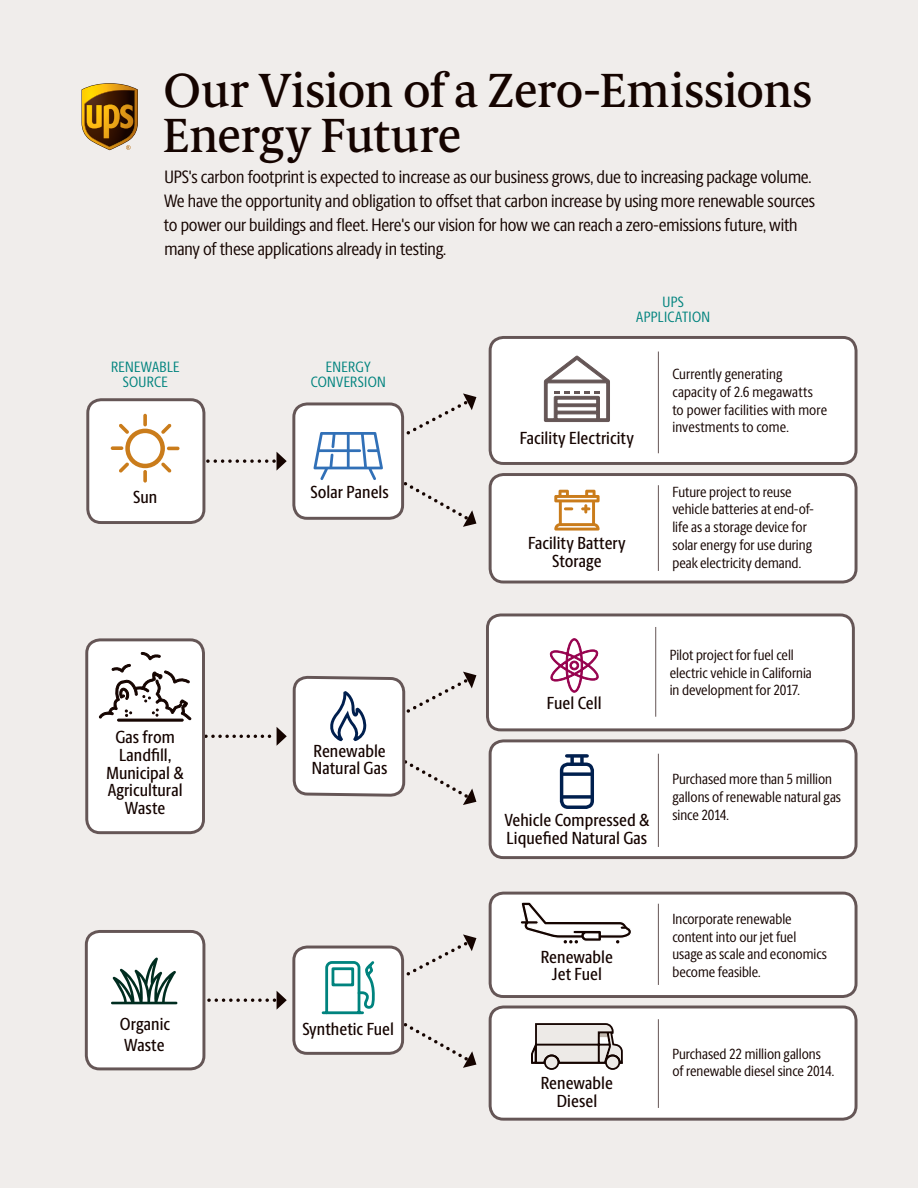
<style>
.page{position:relative;width:918px;height:1188px;background:#f0edeb}
.page>*{position:absolute;margin:0;border:0;box-sizing:border-box;transform-origin:0 0}
.t1{font:500 48px/45px "UPS Berlingske Serif Tx";letter-spacing:-.01em;color:#150400}
.t2{font:18px/24px "UPS Berlingske Sans Cn";letter-spacing:-.01em;color:#150400}
.t3{font:500 17.55px/17.5px "UPS Berlingske Sans Cn";letter-spacing:.005em;color:#150400;text-align:center}
.t4{font:15px/15px "UPS Berlingske Sans Cn";letter-spacing:.025em;color:#00837e;text-align:center}
.t5{font:14.85px/17.7px "UPS Berlingske Sans Cn";color:#150400}
</style>
<div class="page">
<svg style="left:205px;top:991px;width:82px;height:19px"></svg>
<div style="left:490px;top:893px;width:366px;height:104px;background:#fff;border-radius:13px"></div>
<div style="left:489px;top:892px;width:369px;height:106px;border:3px solid #655656;border-radius:13px"></div>
<div style="left:490px;top:337px;width:366px;height:126px;background:#fff;border-radius:13px"></div>
<div style="left:489px;top:336px;width:369px;height:129px;border:3px solid #655656;border-radius:13px"></div>
<svg style="left:544px;top:356px;width:66px;height:66px"></svg>
<svg style="left:205px;top:452px;width:82px;height:19px"></svg>
<div style="left:88px;top:400px;width:116px;height:123px;background:#fff;border-radius:13px"></div>
<div style="left:86px;top:398px;width:119px;height:126px;border:3px solid #655656;border-radius:13px"></div>
<svg style="left:143px;top:414px;width:4px;height:12px"></svg>
<svg style="left:143px;top:470px;width:4px;height:13px"></svg>
<svg style="left:111px;top:446px;width:12px;height:4px"></svg>
<svg style="left:119px;top:424px;width:61px;height:49px"></svg>
<div style="left:490px;top:1007px;width:366px;height:112px;background:#fff;border-radius:13px"></div>
<div style="left:489px;top:1006px;width:369px;height:115px;border:3px solid #655656;border-radius:13px"></div>
<div style="left:545px;top:1055px;width:13px;height:14px;background:#edeae7;border-radius:50%"></div>
<div style="left:544px;top:1055px;width:15px;height:15px;border:2px solid #150400;border-radius:50%"></div>
<div style="left:606px;top:1055px;width:13px;height:14px;background:#edeae7;border-radius:50%"></div>
<div style="left:605px;top:1055px;width:15px;height:15px;border:2px solid #150400;border-radius:50%"></div>
<svg style="left:531px;top:1023px;width:92px;height:42px;background:#bfb9b6"></svg>
<svg style="left:82px;top:83px;width:56px;height:67px;background:#9b7129"></svg>
<div style="left:294px;top:947px;width:109px;height:106px;background:#fff;border-radius:13px"></div>
<div style="left:292px;top:946px;width:112px;height:109px;border:3px solid #655656;border-radius:13px"></div>
<svg style="left:320px;top:934px;width:156px;height:134px"></svg>
<div style="left:87px;top:640px;width:116px;height:193px;background:#fff;border-radius:13px"></div>
<div style="left:85px;top:638px;width:120px;height:196px;border:3px solid #655656;border-radius:13px"></div>
<svg style="left:98px;top:652px;width:378px;height:153px"></svg>
<hr style="left:658px;top:352px;width:1px;height:101px;background:#655656">
<div style="left:490px;top:475px;width:366px;height:107px;background:#fff;border-radius:13px"></div>
<div style="left:489px;top:473px;width:369px;height:110px;border:3px solid #655656;border-radius:13px"></div>
<svg style="left:554px;top:490px;width:46px;height:41px"></svg>
<hr style="left:658px;top:485px;width:1px;height:86px;background:#655656">
<div style="left:487px;top:615px;width:366px;height:115px;background:#fff;border-radius:13px"></div>
<div style="left:486px;top:613px;width:369px;height:118px;border:3px solid #655656;border-radius:13px"></div>
<svg style="left:549px;top:638px;width:50px;height:55px"></svg>
<hr style="left:655px;top:627px;width:1px;height:90px;background:#655656">
<div style="left:490px;top:741px;width:366px;height:117px;background:#fff;border-radius:13px"></div>
<div style="left:489px;top:739px;width:369px;height:120px;border:3px solid #655656;border-radius:13px"></div>
<svg style="left:564px;top:772px;width:26px;height:4px"></svg>
<svg style="left:567px;top:754px;width:20px;height:4px"></svg>
<svg style="left:570px;top:757px;width:4px;height:6px"></svg>
<svg style="left:580px;top:757px;width:4px;height:6px"></svg>
<svg style="left:564px;top:795px;width:26px;height:4px"></svg>
<div style="left:560px;top:763px;width:34px;height:46px;border:3px solid #001f4e;border-radius:7px"></div>
<hr style="left:658px;top:754px;width:1px;height:93px;background:#655656">
<hr style="left:658px;top:904px;width:1px;height:81px;background:#655656">
<hr style="left:658px;top:1019px;width:1px;height:89px;background:#655656">
<div style="left:86px;top:931px;width:118px;height:138px;background:#fff;border-radius:13px"></div>
<div style="left:85px;top:930px;width:120px;height:140px;border:3px solid #655656;border-radius:13px"></div>
<svg style="left:111px;top:958px;width:67px;height:46px"></svg>
<div style="left:294px;top:404px;width:109px;height:114px;background:#fff;border-radius:13px"></div>
<div style="left:292px;top:402px;width:112px;height:118px;border:3px solid #655656;border-radius:13px"></div>
<svg style="left:313px;top:393px;width:163px;height:134px"></svg>
<svg style="left:520px;top:902px;width:111px;height:42px"></svg>
<h1 class="t1" style="left:162px;top:68px;width:652px">Our Vision of a Zero-Emissions<br>Energy Future</h1>
<p class="t2" style="left:164px;top:164px;width:653px">UPS's carbon footprint is expected to increase as our business grows, due to increasing package volume.<br>We have the opportunity and obligation to offset that carbon increase by using more renewable sources to power our buildings and fleet. Here's our vision for how we can reach a zero-emissions future, with many of these applications already in testing.</p>
<p class="t4" style="left:636px;top:294px;width:75px">UPS<br>APPLICATION</p>
<p class="t4" style="left:111px;top:359px;width:70px">RENEWABLE<br>SOURCE</p>
<p class="t4" style="left:311px;top:359px;width:77px">ENERGY<br>CONVERSION</p>
<p class="t3" style="left:520px;top:429px;width:116px">Facility Electricity</p>
<p class="t5" style="left:672px;top:365px;width:156px">Currently generating capacity of 2.6 megawatts to power facilities with more investments to come.</p>
<p class="t3" style="left:133px;top:487px;width:26px">Sun</p>
<p class="t3" style="left:310px;top:483px;width:80px">Solar Panels</p>
<p class="t3" style="left:528px;top:534px;width:99px">Facility Battery<br>Storage</p>
<p class="t5" style="left:672px;top:482px;width:143px">Future project to reuse vehicle batteries at end-of&shy;life as a storage device for solar energy for use during peak electricity demand.</p>
<p class="t3" style="left:547px;top:694px;width:56px">Fuel Cell</p>
<p class="t5" style="left:670px;top:645px;width:144px">Pilot project for fuel cell electric vehicle in California in development for 2017.</p>
<p class="t3" style="left:106px;top:728px;width:79px">Gas from<br>Landfill,<br>Municipal &amp;<br>Agricultural<br>Waste</p>
<p class="t3" style="left:312px;top:742px;width:77px;text-align:left">Renewable<br>Natural Gas</p>
<p class="t3" style="left:504px;top:811px;width:147px;text-align:left">Vehicle Compressed &amp;<br>Liquefied Natural Gas</p>
<p class="t5" style="left:672px;top:770px;width:170px">Purchased more than 5 million gallons of renewable natural gas since 2014.</p>
<p class="t3" style="left:541px;top:948px;width:74px">Renewable<br>Jet Fuel</p>
<p class="t5" style="left:672px;top:909px;width:156px">Incorporate renewable content into our jet fuel usage as scale and economics become feasible.</p>
<p class="t3" style="left:120px;top:1014px;width:52px;line-height:20.5px;text-align:left">Organic<br>Waste</p>
<p class="t3" style="left:302px;top:1020px;width:93px">Synthetic Fuel</p>
<p class="t3" style="left:541px;top:1074px;width:74px">Renewable<br>Diesel</p>
<p class="t5" style="left:672px;top:1044px;width:163px">Purchased 22 million gallons of renewable diesel since 2014.</p>
</div>
